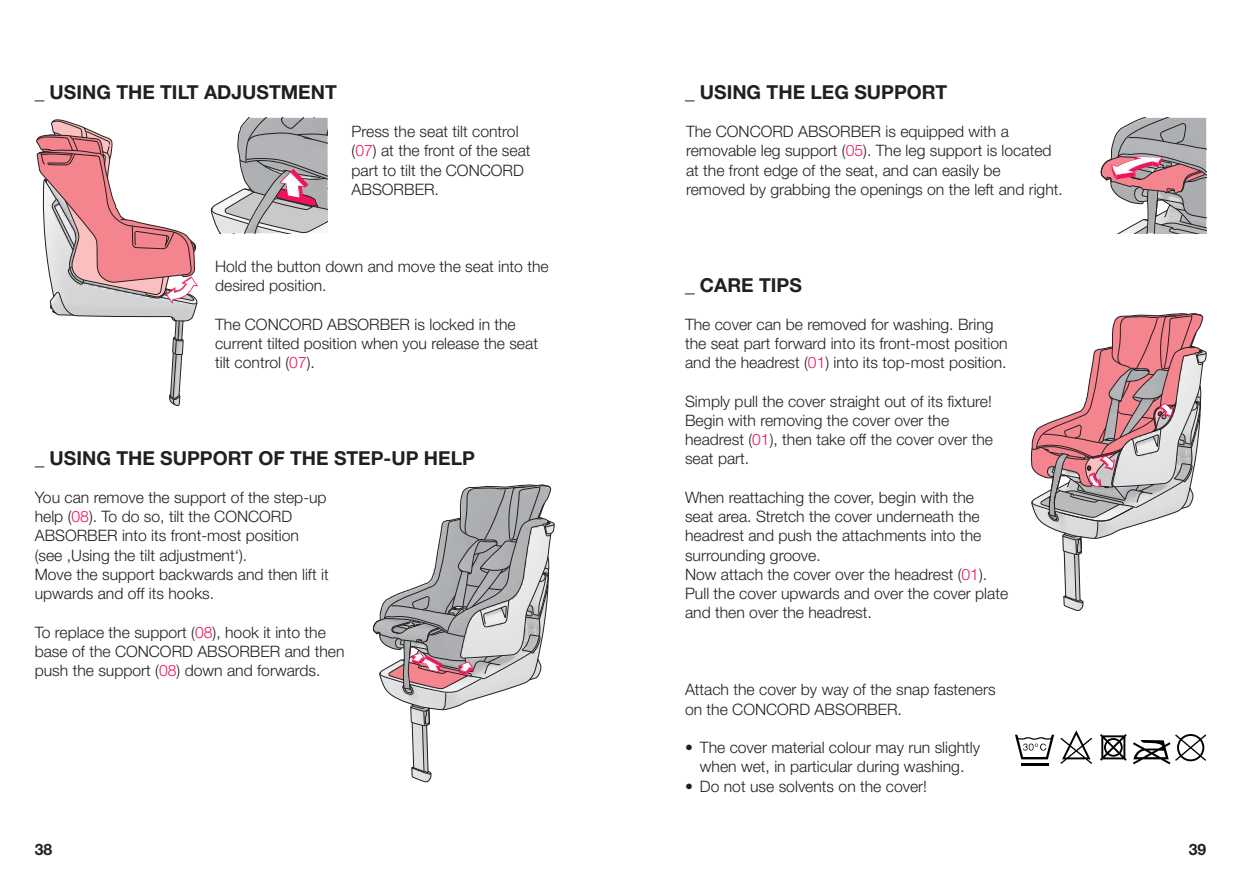
<style>
.page{position:relative;width:1241px;height:893px;background:#fff}
.page>*{position:absolute;margin:0;border:0;box-sizing:border-box;transform-origin:0 0}
.t1{font:700 19.25px "Helvetica Neue LT Pro";color:#231f20}
.t2{font:300 15.75px/19.2px "Helvetica Neue LT Pro";color:#231f20}
.t3{font:700 15.75px "Helvetica Neue LT Pro";color:#231f20}
.s1{color:#ed145b}
</style>
<div class="page">
<svg style="left:373px;top:485px;width:181px;height:289px"></svg>
<svg style="left:1100px;top:118px;width:105px;height:115px"></svg>
<svg style="left:210px;top:118px;width:118px;height:115px"></svg>
<svg style="left:36px;top:120px;width:162px;height:285px"></svg>
<svg style="left:1030px;top:314px;width:176px;height:297px"></svg>
<svg style="left:1060px;top:730px;width:31px;height:34px"></svg>
<svg style="left:1133px;top:734px;width:72px;height:30px"></svg>
<hr style="left:1020px;top:763px;width:28px;height:3px;background:#000">
<svg style="left:1015px;top:735px;width:38px;height:24px"></svg>
<svg style="left:1100px;top:734px;width:26px;height:27px"></svg>
<p class="t1" style="left:35px;top:80px;width:303px">_ USING THE TILT ADJUSTMENT</p>
<p class="t2" style="left:351px;top:122px;width:180px">Press the seat tilt control (<span class="s1">07</span>) at the front of the seat part to tilt the CONCORD<br>ABSORBER.</p>
<p class="t2" style="left:215px;top:256px;width:335px">Hold the button down and move the seat into the desired position.</p>
<p class="t2" style="left:215px;top:314px;width:324px">The CONCORD ABSORBER is locked in the current tilted position when you release the seat tilt control (<span class="s1">07</span>).</p>
<p class="t1" style="left:35px;top:445px;width:441px">_ USING THE SUPPORT OF THE STEP-UP HELP</p>
<p class="t2" style="left:35px;top:487px;width:295px">You can remove the support of the step-up help (<span class="s1">08</span>). To do so, tilt the CONCORD ABSORBER into its front-most position (see ‚Using the tilt adjustment‘).<br>Move the support backwards and then lift it upwards and off its hooks.</p>
<p class="t2" style="left:35px;top:622px;width:311px">To replace the support (<span class="s1">08</span>), hook it into the base of the CONCORD ABSORBER and then push the support (<span class="s1">08</span>) down and forwards.</p>
<p class="t1" style="left:685px;top:80px;width:263px">_ USING THE LEG SUPPORT</p>
<p class="t2" style="left:686px;top:122px;width:378px">The CONCORD ABSORBER is equipped with a removable leg support (<span class="s1">05</span>). The leg support is located at the front edge of the seat, and can easily be removed by grabbing the openings on the left and right.</p>
<p class="t1" style="left:685px;top:273px;width:118px">_ CARE TIPS</p>
<p class="t2" style="left:685px;top:314px;width:324px">The cover can be removed for washing. Bring the seat part forward into its front-most position and the headrest (<span class="s1">01</span>) into its top-most position.</p>
<p class="t2" style="left:685px;top:391px;width:309px">Simply pull the cover straight out of its fixture!<br>Begin with removing the cover over the headrest (<span class="s1">01</span>), then take off the cover over the seat part.</p>
<p class="t2" style="left:685px;top:487px;width:325px">When reattaching the cover, begin with the<br>seat area. Stretch the cover underneath the headrest and push the attachments into the surrounding groove.<br>Now attach the cover over the headrest (<span class="s1">01</span>).<br>Pull the cover upwards and over the cover plate and then over the headrest.</p>
<p class="t2" style="left:685px;top:680px;width:312px">Attach the cover by way of the snap fasteners on the CONCORD ABSORBER.</p>
<p class="t2" style="left:685px;top:738px;width:296px;text-align:center">• The cover material colour may run slightly when wet, in particular during washing.</p>
<p class="t2" style="left:685px;top:776px;width:243px">• Do not use solvents on the cover!</p>
<p class="t3" style="left:35px;top:839px;width:19px">38</p>
<p class="t3" style="left:1188px;top:839px;width:19px">39</p>
</div>
